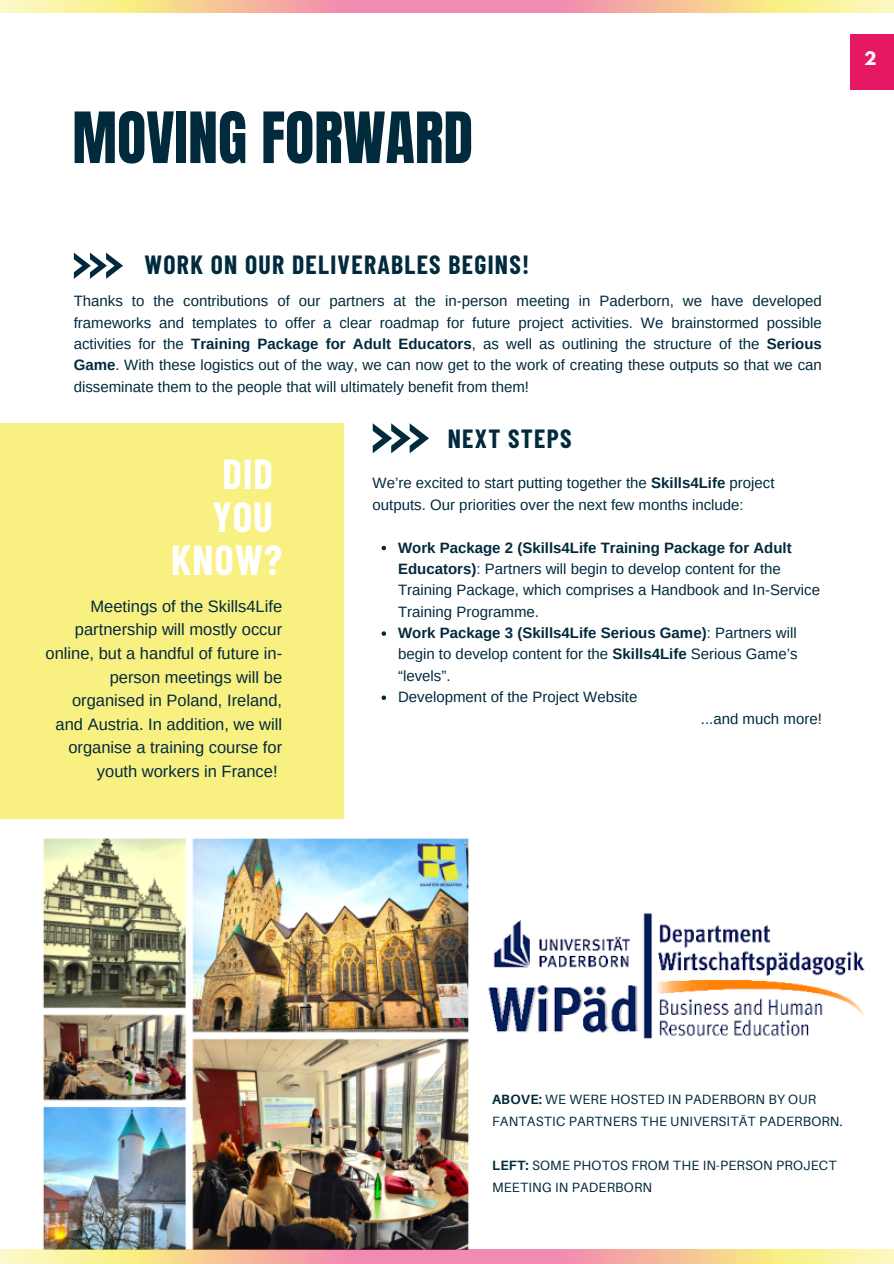
<style>
.page{position:relative;width:894px;height:1264px;background:#fff}
.page>*{position:absolute;margin:0;border:0;box-sizing:border-box;transform-origin:0 0}
.t1{font:60px "Anton";color:#022a3d}
.t2{font:700 41.1px/42.8px "Barlow Condensed";letter-spacing:.025em;color:#fff;text-align:right}
.t3{font:700 25.65px "Barlow Condensed";letter-spacing:.05em;color:#022a3d}
.t4{font:16.5px/23.7px "Arimo";color:#022a3d;text-align:right}
.t5{font:700 16.5px "League Spartan";color:#fff}
.t6{font:15px/21.3px "Arimo";color:#022a3d;text-align:justify}
.t7{font:13.35px/22.4px "Aileron";letter-spacing:.015em;color:#022a3d}
.s1{font-weight:700}
</style>
<div class="page">
<div style="left:0;top:423px;width:343px;height:395px;background:#f9f082"></div>
<svg style="left:74px;top:253px;width:49px;height:25px"></svg>
<svg style="left:0;top:0;width:893px;height:12px;background:#f5c0a2"></svg>
<img style="left:43px;top:838px;width:426px;height:411px">
<svg style="left:0;top:1249px;width:893px;height:14px;background:#f2bc9e"></svg>
<svg style="left:372px;top:423px;width:57px;height:30px"></svg>
<div style="left:850px;top:34px;width:43px;height:55px;background:#e61863"></div>
<img style="left:488px;top:913px;width:377px;height:126px">
<svg style="left:381px;top:546px;width:5px;height:4px"></svg>
<svg style="left:381px;top:631px;width:5px;height:5px"></svg>
<svg style="left:381px;top:695px;width:5px;height:5px"></svg>
<p class="t1" style="left:72px;top:95px;width:402px">MOVING FORWARD</p>
<p class="t3" style="left:144px;top:248px;width:386px">WORK ON OUR DELIVERABLES BEGINS!</p>
<h3 class="t6" style="left:74px;top:290px;width:749px">Thanks to the contributions of our partners at the in-person meeting in Paderborn, we have developed frameworks and templates to offer a clear roadmap for future project activities. We brainstormed possible activities for the <span class="s1">Training Package for Adult Educators</span>, as well as outlining the structure of the <span class="s1">Serious Game</span>. With these logistics out of the way, we can now get to the work of creating these outputs so that we can disseminate them to the people that will ultimately benefit from them!</h3>
<h4 class="t2" style="left:171px;top:451px;width:112px">DID<br>YOU<br>KNOW?</h4>
<p class="t4" style="left:45px;top:594px;width:238px">Meetings of the Skills4Life partnership will mostly occur online, but a handful of future in&shy;person meetings will be organised in Poland, Ireland, and Austria. In addition, we will organise a training course for youth workers in France!</p>
<p class="t3" style="left:447px;top:422px;width:125px">NEXT STEPS</p>
<h2 class="t6" style="left:372px;top:472px;width:403px">We’re excited to start putting together the <span class="s1">Skills4Life</span> project outputs. Our priorities over the next few months include:</h2>
<h4 class="t6" style="left:398px;top:536px;width:423px;text-align:left"><span class="s1">Work Package 2 (Skills4Life Training Package for Adult Educators)</span>: Partners will begin to develop content for the Training Package, which comprises a Handbook and In-Service Training Programme.</h4>
<p class="t6" style="left:398px;top:622px;width:401px"><span class="s1">Work Package 3 (Skills4Life Serious Game)</span>: Partners will begin to develop content for the <span class="s1">Skills4Life</span> Serious Game’s “levels”.</p>
<h3 class="t6" style="left:398px;top:686px;width:241px">Development of the Project Website</h3>
<h4 class="t6" style="left:700px;top:707px;width:122px">...and much more!</h4>
<h1 class="t5" style="left:863px;top:51px;width:14px">2</h1>
<p class="t7" style="left:492px;top:1087px;width:352px"><span class="s1">ABOVE:</span> WE WERE HOSTED IN PADERBORN BY OUR<br>FANTASTIC PARTNERS THE UNIVERSITÄT PADERBORN.</p>
<p class="t7" style="left:492px;top:1153px;width:346px"><span class="s1">LEFT:</span> SOME PHOTOS FROM THE IN-PERSON PROJECT<br>MEETING IN PADERBORN</p>
</div>
